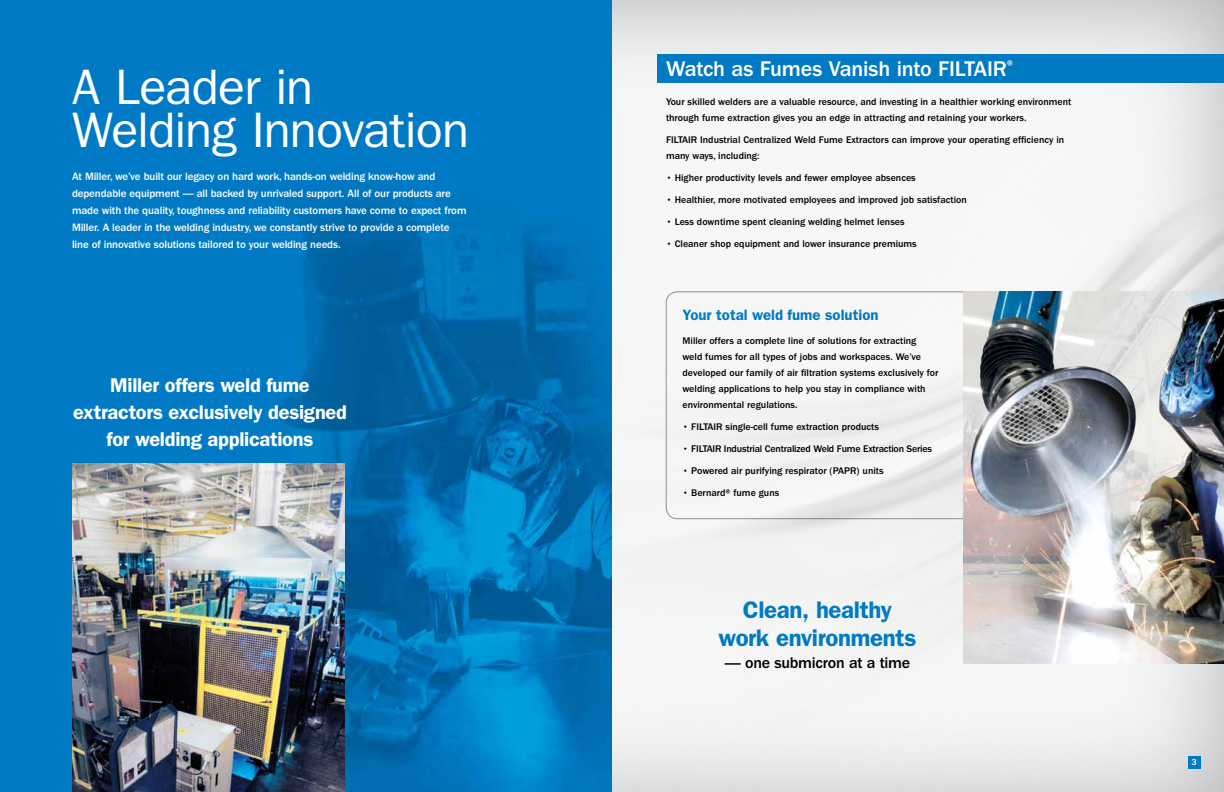
<style>
.page{position:relative;width:1224px;height:792px;background:#fff}
.page>*{position:absolute;margin:0;border:0;box-sizing:border-box;transform-origin:0 0}
.t1{font:50px/43px "ITC Franklin Gothic Std";letter-spacing:-.015em;color:#fff}
.t2{font:600 24px/28px "ITC Franklin Gothic Std";letter-spacing:-.015em;color:#007ac2;text-align:center}
.t3{font:500 22px "ITC Franklin Gothic Std";letter-spacing:-.01em;color:#fff}
.t4{font:600 20px/27px "ITC Franklin Gothic Std";letter-spacing:-.015em;color:#fff;text-align:center}
.t5{font:500 16px "ITC Franklin Gothic Std";letter-spacing:-.015em;color:#000}
.t6{font:600 15px "ITC Franklin Gothic Std";color:#007ac2}
.t7{font:500 11px/17px "ITC Franklin Gothic Std";letter-spacing:-.01em;color:#fff}
.t8{font:500 10px/16px "ITC Franklin Gothic Std";color:#000}
.t9{font:500 10px "ITC Franklin Gothic Std";letter-spacing:-.02em;color:#000}
.t10{font:500 9px "ITC Franklin Gothic Std";color:#fff}
</style>
<div class="page">
<img style="left:0;top:0;width:1224px;height:792px">
<div style="left:1188px;top:756px;width:12px;height:12px;background:#007ac2"></div>
<img style="left:964px;top:292px;width:260px;height:371px">
<img style="left:72px;top:463px;width:273px;height:329px">
<div style="left:657px;top:54px;width:567px;height:29px;background:#007ac2"></div>
<h1 class="t1" style="left:72px;top:66px;width:399px">A Leader in<br>Welding Innovation</h1>
<p class="t7" style="left:72px;top:168px;width:396px">At Miller, we’ve built our legacy on hard work, hands-on welding know-how and dependable equipment — all backed by unrivaled support. All of our products are made with the quality, toughness and reliability customers have come to expect from Miller. A leader in the welding industry, we constantly strive to provide a complete line of innovative solutions tailored to your welding needs.</p>
<h3 class="t4" style="left:73px;top:372px;width:275px">Miller offers weld fume extractors exclusively designed for welding applications</h3>
<h3 class="t3" style="left:666px;top:56px;width:349px">Watch as Fumes Vanish into FILTAIR<sup>®</sup></h3>
<p class="t8" style="left:666px;top:94px;width:407px">Your skilled welders are a valuable resource, and investing in a healthier working environment through fume extraction gives you an edge in attracting and retaining your workers.</p>
<p class="t8" style="left:666px;top:132px;width:400px">FILTAIR Industrial Centralized Weld Fume Extractors can improve your operating efficiency in many ways, including:</p>
<p class="t8" style="left:666px;top:170px;width:251px">• Higher productivity levels and fewer employee absences</p>
<p class="t8" style="left:666px;top:192px;width:302px">• Healthier, more motivated employees and improved job satisfaction</p>
<p class="t8" style="left:666px;top:214px;width:240px">• Less downtime spent cleaning welding helmet lenses</p>
<p class="t8" style="left:666px;top:236px;width:252px">• Cleaner shop equipment and lower insurance premiums</p>
<h3 class="t6" style="left:683px;top:305px;width:197px">Your total weld fume solution</h3>
<p class="t8" style="left:683px;top:333px;width:257px">Miller offers a complete line of solutions for extracting weld fumes for all types of jobs and workspaces. We’ve developed our family of air filtration systems exclusively for welding applications to help you stay in compliance with environmental regulations.</p>
<p class="t8" style="left:683px;top:419px;width:198px">• FILTAIR single-cell fume extraction products</p>
<p class="t9" style="left:683px;top:443px;width:251px">• FILTAIR Industrial Centralized Weld Fume Extraction Series</p>
<p class="t8" style="left:683px;top:463px;width:203px">• Powered air purifying respirator (PAPR) units</p>
<p class="t8" style="left:683px;top:485px;width:98px">• Bernard® fume guns</p>
<h2 class="t2" style="left:719px;top:595px;width:199px">Clean, healthy work environments</h2>
<h3 class="t5" style="left:725px;top:653px;width:187px">— one submicron at a time</h3>
<p class="t10" style="left:1191px;top:757px;width:7px">3</p>
</div>
